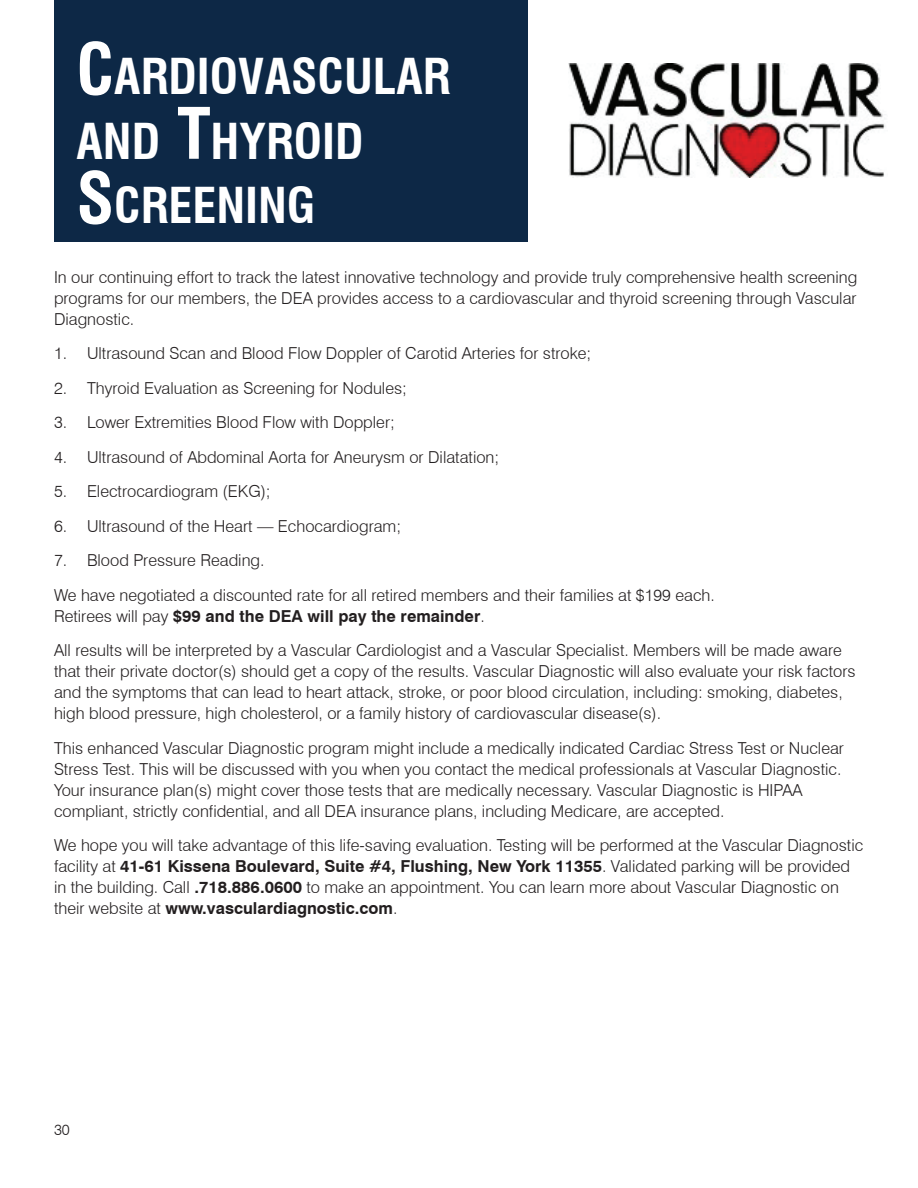
<style>
.page{position:relative;width:918px;height:1188px;background:#fff}
.page>*{position:absolute;margin:0;border:0;box-sizing:border-box;transform-origin:0 0}
.t1{font:700 condensed 48.3px/64.5px "Swiss 721 BT";color:#fff}
.t2{font:300 16.5px/21px "Swiss 721 BT";color:#231f20}
.t3{font:300 15px "Swiss 721 BT";color:#231f20}
.s1{font-size:69px}
.s2{font-weight:700}
</style>
<div class="page">
<div style="left:54px;top:0;width:474px;height:242px;background:#0d2846"></div>
<img style="left:568px;top:64px;width:317px;height:114px">
<h1 class="t1" style="left:76px;top:44px;width:376px"><span class="s1">C</span>ARDIOVASCULAR<br>AND <span class="s1">T</span>HYROID<br><span class="s1">S</span>CREENING</h1>
<p class="t2" style="left:54px;top:266px;width:805px;text-align:justify">In our continuing effort to track the latest innovative technology and provide truly comprehensive health screening programs for our members, the DEA provides access to a cardiovascular and thyroid screening through Vascular Diagnostic.</p>
<p class="t2" style="left:54px;top:343px;width:539px">1. Ultrasound Scan and Blood Flow Doppler of Carotid Arteries for stroke;</p>
<p class="t2" style="left:54px;top:377px;width:354px">2. Thyroid Evaluation as Screening for Nodules;</p>
<p class="t2" style="left:54px;top:412px;width:342px">3. Lower Extremities Blood Flow with Doppler;</p>
<p class="t2" style="left:54px;top:446px;width:447px">4. Ultrasound of Abdominal Aorta for Aneurysm or Dilatation;</p>
<p class="t2" style="left:54px;top:481px;width:218px">5. Electrocardiogram (EKG);</p>
<p class="t2" style="left:54px;top:515px;width:349px">6. Ultrasound of the Heart — Echocardiogram;</p>
<p class="t2" style="left:54px;top:543px;width:662px;line-height:34.5px">7. Blood Pressure Reading.<br>We have negotiated a discounted rate for all retired members and their families at $199 each.</p>
<p class="t2" style="left:54px;top:598px;width:789px;line-height:34.5px">Retirees will pay <span class="s2">$99 and the DEA will pay the remainder</span>.<br>All results will be interpreted by a Vascular Cardiologist and a Vascular Specialist. Members will be made aware</p>
<p class="t2" style="left:54px;top:661px;width:803px">that their private doctor(s) should get a copy of the results. Vascular Diagnostic will also evaluate your risk factors and the symptoms that can lead to heart attack, stroke, or poor blood circulation, including: smoking, diabetes, high blood pressure, high cholesterol, or a family history of cardiovascular disease(s).</p>
<p class="t2" style="left:54px;top:737px;width:792px">This enhanced Vascular Diagnostic program might include a medically indicated Cardiac Stress Test or Nuclear Stress Test. This will be discussed with you when you contact the medical professionals at Vascular Diagnostic.<br>Your insurance plan(s) might cover those tests that are medically necessary. Vascular Diagnostic is HIPAA compliant, strictly confidential, and all DEA insurance plans, including Medicare, are accepted.</p>
<p class="t2" style="left:54px;top:835px;width:811px">We hope you will take advantage of this life-saving evaluation. Testing will be performed at the Vascular Diagnostic facility at <span class="s2">41-61 Kissena Boulevard, Suite #4, Flushing, New York 11355</span>. Validated parking will be provided in the building. Call <span class="s2">.718.886.0600</span> to make an appointment. You can learn more about Vascular Diagnostic on their website at <span class="s2">www.vasculardiagnostic.com</span>.</p>
<p class="t3" style="left:54px;top:1121px;width:17px">30</p>
</div>
